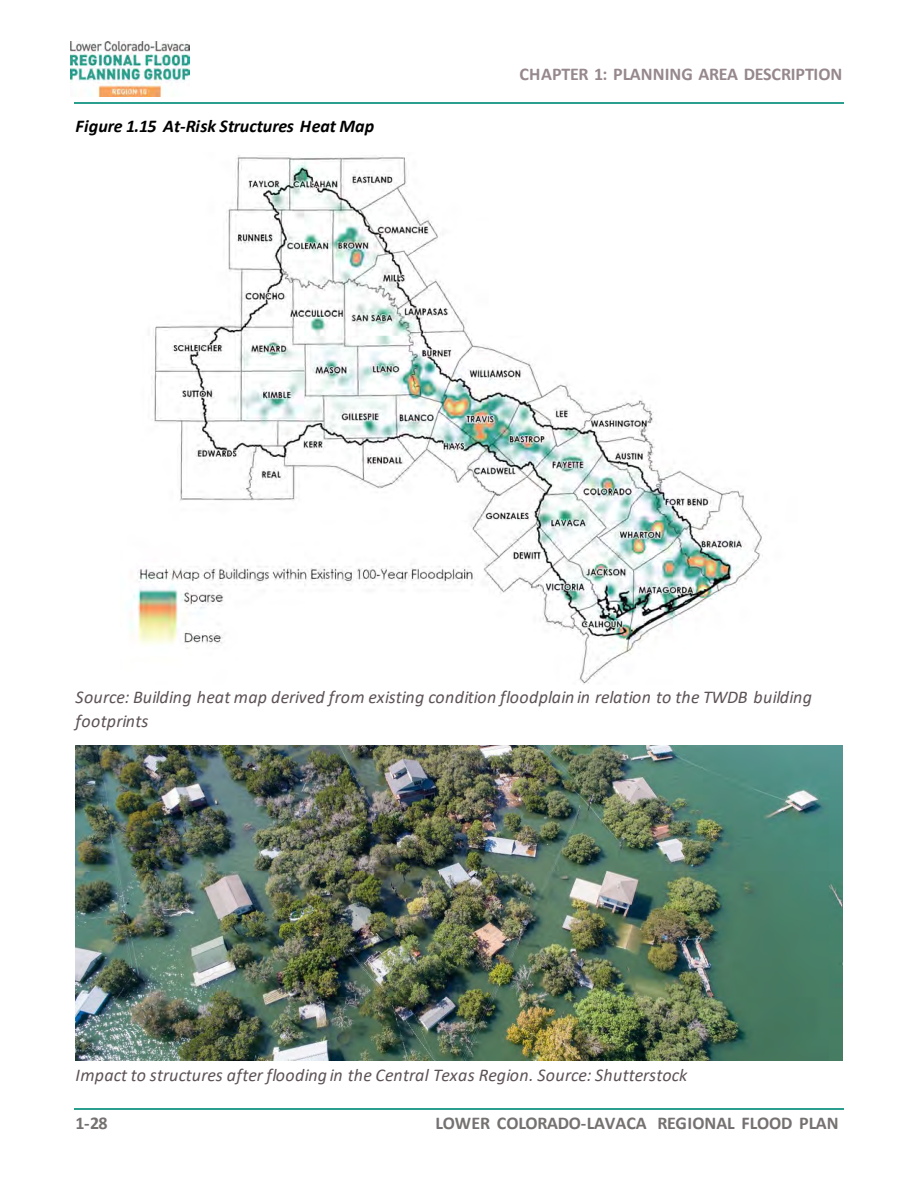
<style>
.page{position:relative;width:918px;height:1188px;background:#fff}
.page>*{position:absolute;margin:0;border:0;box-sizing:border-box;transform-origin:0 0}
.t1{font:italic 18px/24px "Calibri";color:#5d5356}
.t2{font:700 18px "Calibri";letter-spacing:-.01em;color:#767171}
.t3{font:italic 700 18px "Calibri";color:#000}
.t4{font:700 18px "Calibri";letter-spacing:-.005em;color:#96888c}
</style>
<div class="page">
<hr style="left:74px;top:102px;width:770px;height:1px;background:#2a9e8f">
<hr style="left:74px;top:1109px;width:770px;height:1px;background:#2a9e8f">
<img style="left:70px;top:42px;width:120px;height:55px">
<img style="left:130px;top:155px;width:633px;height:529px">
<img style="left:76px;top:745px;width:766px;height:316px">
<p class="t3" style="left:76px;top:113px;width:300px">Figure 1.15 At-Risk Structures Heat Map</p>
<p class="t4" style="left:520px;top:62px;width:324px">CHAPTER 1: PLANNING AREA DESCRIPTION</p>
<p class="t1" style="left:76px;top:684px;width:738px">Source: Building heat map derived from existing condition floodplain in relation to the TWDB building footprints</p>
<p class="t1" style="left:76px;top:1062px;width:613px">Impact to structures after flooding in the Central Texas Region. Source: Shutterstock</p>
<p class="t2" style="left:76px;top:1110px;width:33px">1-28</p>
<p class="t2" style="left:436px;top:1110px;width:405px">LOWER COLORADO-LAVACA REGIONAL FLOOD PLAN</p>
</div>
